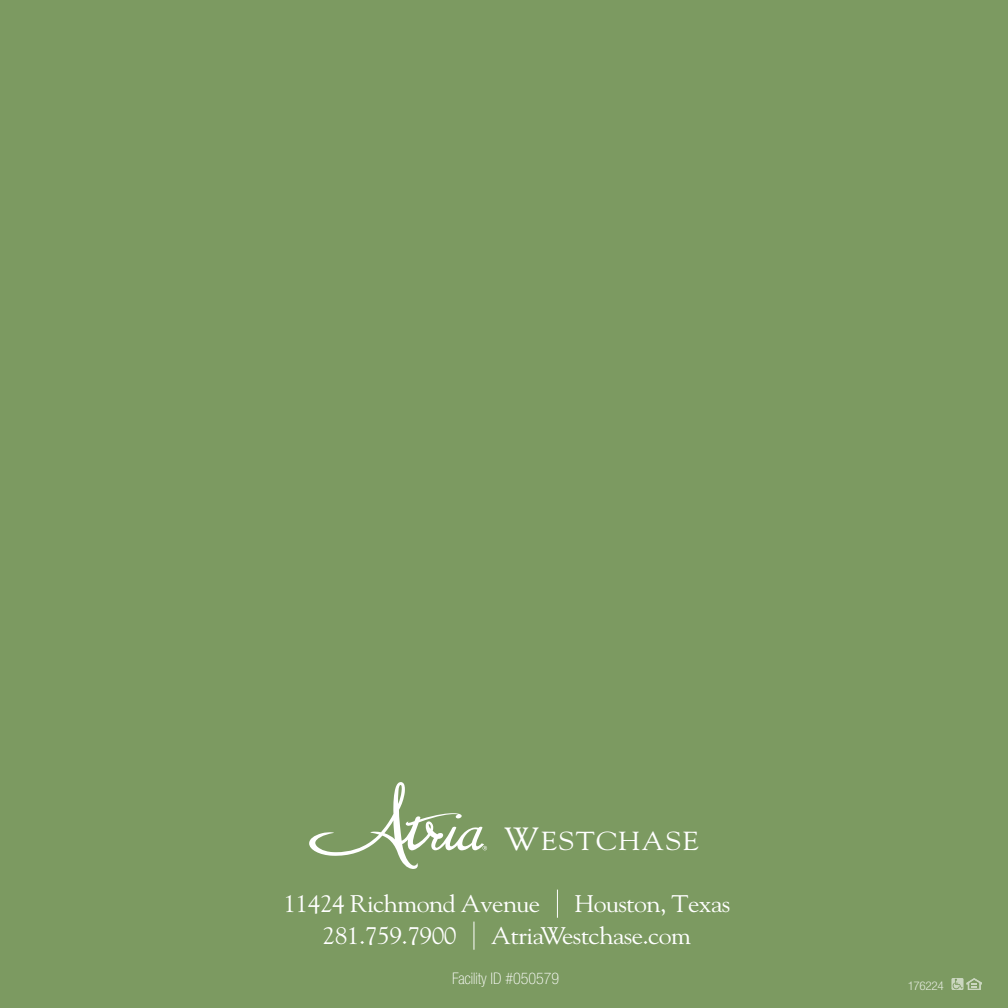
<style>
.page{position:relative;width:1008px;height:1008px;background:#7c9a61}
.page>*{position:absolute;margin:0;border:0;box-sizing:border-box;transform-origin:0 0}
.t1{font:26px "Goudy Std";letter-spacing:.05em;color:#fff;scale:1.1 1}
.t2{font:24px "Goudy Std";letter-spacing:-.025em;color:#fff;scale:1.07 1}
.t3{font:100 condensed 16px "Helvetica Neue LT Std";color:#fff}
.t4{font:300 condensed 12px "Helvetica Neue LT Std";letter-spacing:-.025em;color:#fff;scale:1.1 1}
.s1{font-size:32px}
</style>
<div class="page">
<svg style="left:557px;top:890px;width:1px;height:28px"></svg>
<svg style="left:473px;top:922px;width:1px;height:28px"></svg>
<svg style="left:951px;top:978px;width:31px;height:12px"></svg>
<svg style="left:309px;top:782px;width:178px;height:87px"></svg>
<p class="t1" style="left:504px;top:825px;width:179px"><span class="s1">W</span>ESTCHASE</p>
<p class="t2" style="left:283px;top:889px;width:242px">11424 Richmond Avenue</p>
<p class="t2" style="left:575px;top:889px;width:147px">Houston, Texas</p>
<p class="t2" style="left:323px;top:921px;width:127px">281.759.7900</p>
<p class="t2" style="left:491px;top:921px;width:188px">AtriaWestchase.com</p>
<p class="t3" style="left:452px;top:969px;width:109px">Facility ID #050579</p>
<p class="t4" style="left:907px;top:979px;width:35px">176224</p>
</div>
